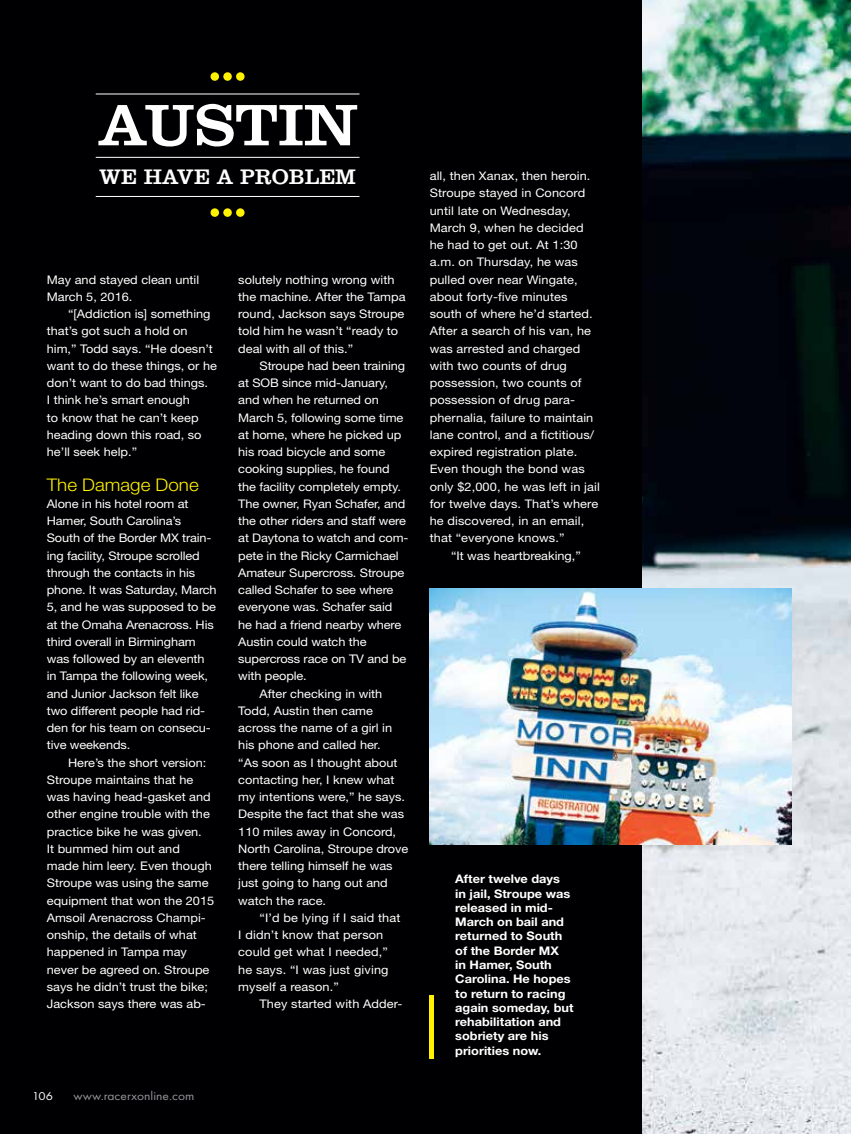
<style>
.page{position:relative;width:851px;height:1134px;background:#fff}
.page>*{position:absolute;margin:0;border:0;box-sizing:border-box;transform-origin:0 0}
.t1{font:60.75px "Clarendon";color:#fff;scale:1.08 1}
.t2{font:21.9px "Clarendon";color:#fff}
.t3{font:300 17.4px "Helvetica Neue";color:#fff200;scale:1.08 1}
.t4{font:12.6px "Futura PT";color:#939598;scale:1.08 1}
.t5{font:11.85px/17.2px "Helvetica Neue";color:#fff;scale:1.08 1}
.t6{font:700 11.85px/14.2px "Helvetica Neue";color:#fff;scale:1.08 1}
.t7{font:11.85px "Futura PT";color:#fff;scale:1.08 1}
</style>
<div class="page">
<div style="left:0;top:0;width:850px;height:1134px;background:#000002"></div>
<img style="left:642px;top:0;width:208px;height:1134px">
<img style="left:429px;top:589px;width:362px;height:255px">
<div style="left:429px;top:995px;width:5px;height:64px;background:#fff200"></div>
<hr style="left:96px;top:94px;width:263px;height:1px;background:#fff">
<hr style="left:96px;top:157px;width:263px;height:1px;background:#fff">
<hr style="left:96px;top:196px;width:263px;height:1px;background:#fff">
<svg style="left:210px;top:72px;width:9px;height:9px"></svg>
<div style="left:223px;top:72px;width:9px;height:9px;background:#fff200;border-radius:50%"></div>
<div style="left:236px;top:72px;width:8px;height:9px;background:#fff200;border-radius:50%"></div>
<div style="left:210px;top:208px;width:9px;height:9px;background:#fff200;border-radius:50%"></div>
<div style="left:223px;top:208px;width:9px;height:9px;background:#fff200;border-radius:50%"></div>
<div style="left:236px;top:208px;width:8px;height:9px;background:#fff200;border-radius:50%"></div>
<h1 class="t1" style="left:97px;top:89px;width:243px">AUSTIN</h1>
<h2 class="t2" style="left:99px;top:164px;width:258px">WE HAVE A PROBLEM</h2>
<p class="t5" style="left:47px;top:271px;width:143px">May and stayed clean until<br>March 5, 2016.</p>
<p class="t5" style="left:47px;top:305px;width:159px;text-indent:21px">“[Addiction is] something that’s got such a hold on him,” Todd says. “He doesn’t want to do these things, or he don’t want to do bad things.<br>I think he’s smart enough<br>to know that he can’t keep heading down this road, so he’ll seek help.”</p>
<h3 class="t3" style="left:47px;top:474px;width:142px">The Damage Done</h3>
<p class="t5" style="left:47px;top:495px;width:159px">Alone in his hotel room at<br>Hamer, South Carolina’s<br>South of the Border MX train&shy;ing facility, Stroupe scrolled through the contacts in his phone. It was Saturday, March<br>5, and he was supposed to be at the Omaha Arenacross. His third overall in Birmingham was followed by an eleventh in Tampa the following week, and Junior Jackson felt like two different people had rid&shy;den for his team on consecu&shy;tive weekends.</p>
<p class="t5" style="left:47px;top:754px;width:156px;text-indent:21px">Here’s the short version:<br>Stroupe maintains that he was having head-gasket and other engine trouble with the practice bike he was given.<br>It bummed him out and made him leery. Even though<br>Stroupe was using the same equipment that won the 2015<br>Amsoil Arenacross Champi&shy;onship, the details of what happened in Tampa may never be agreed on. Stroupe says he didn’t trust the bike;<br>Jackson says there was ab-</p>
<p class="t5" style="left:238px;top:271px;width:156px">solutely nothing wrong with the machine. After the Tampa round, Jackson says Stroupe told him he wasn’t “ready to deal with all of this.”</p>
<p class="t5" style="left:259px;top:357px;width:136px">Stroupe had been training</p>
<p class="t5" style="left:238px;top:374px;width:140px">at SOB since mid-January,</p>
<p class="t5" style="left:238px;top:391px;width:132px">and when he returned on</p>
<p class="t5" style="left:238px;top:409px;width:154px">March 5, following some time</p>
<p class="t5" style="left:238px;top:426px;width:152px">at home, where he picked up</p>
<p class="t5" style="left:238px;top:443px;width:137px">his road bicycle and some</p>
<p class="t5" style="left:238px;top:460px;width:142px">cooking supplies, he found</p>
<p class="t5" style="left:238px;top:478px;width:152px">the facility completely empty.</p>
<p class="t5" style="left:238px;top:495px;width:156px">The owner, Ryan Schafer, and</p>
<p class="t5" style="left:238px;top:512px;width:157px">the other riders and staff were</p>
<p class="t5" style="left:238px;top:529px;width:159px">at Daytona to watch and com-</p>
<p class="t5" style="left:238px;top:547px;width:150px">pete in the Ricky Carmichael</p>
<p class="t5" style="left:238px;top:564px;width:155px">Amateur Supercross. Stroupe</p>
<p class="t5" style="left:238px;top:581px;width:145px">called Schafer to see where</p>
<p class="t5" style="left:238px;top:598px;width:144px">everyone was. Schafer said</p>
<p class="t5" style="left:238px;top:616px;width:152px">he had a friend nearby where</p>
<p class="t5" style="left:238px;top:633px;width:120px">Austin could watch the</p>
<p class="t5" style="left:238px;top:650px;width:157px">supercross race on TV and be</p>
<p class="t5" style="left:238px;top:667px;width:65px">with people.</p>
<p class="t5" style="left:259px;top:685px;width:115px">After checking in with</p>
<p class="t5" style="left:238px;top:702px;width:126px">Todd, Austin then came</p>
<p class="t5" style="left:238px;top:719px;width:144px">across the name of a girl in</p>
<p class="t5" style="left:238px;top:736px;width:133px">his phone and called her.</p>
<p class="t5" style="left:238px;top:754px;width:149px">“As soon as I thought about</p>
<p class="t5" style="left:238px;top:771px;width:146px">contacting her, I knew what</p>
<p class="t5" style="left:238px;top:788px;width:156px">my intentions were,” he says.</p>
<p class="t5" style="left:238px;top:805px;width:155px">Despite the fact that she was</p>
<p class="t5" style="left:238px;top:823px;width:148px">110 miles away in Concord,</p>
<p class="t5" style="left:238px;top:840px;width:159px">North Carolina, Stroupe drove</p>
<p class="t5" style="left:238px;top:857px;width:144px">there telling himself he was</p>
<p class="t5" style="left:238px;top:874px;width:140px">just going to hang out and</p>
<p class="t5" style="left:238px;top:892px;width:83px">watch the race.</p>
<p class="t5" style="left:259px;top:909px;width:132px">“I’d be lying if I said that</p>
<p class="t5" style="left:238px;top:926px;width:136px">I didn’t know that person</p>
<p class="t5" style="left:238px;top:943px;width:140px">could get what I needed,”</p>
<p class="t5" style="left:238px;top:961px;width:141px">he says. “I was just giving</p>
<p class="t5" style="left:238px;top:978px;width:95px">myself a reason.”</p>
<p class="t5" style="left:259px;top:995px;width:134px">They started with Adder-</p>
<p class="t7" style="left:32px;top:1089px;width:21px">106</p>
<p class="t4" style="left:74px;top:1088px;width:113px">www.racerxonline.com</p>
<p class="t5" style="left:429px;top:167px;width:150px">all, then Xanax, then heroin.</p>
<p class="t5" style="left:429px;top:184px;width:145px">Stroupe stayed in Concord</p>
<p class="t5" style="left:429px;top:202px;width:132px">until late on Wednesday,</p>
<p class="t5" style="left:429px;top:219px;width:144px">March 9, when he decided</p>
<p class="t5" style="left:429px;top:236px;width:138px">he had to get out. At 1:30</p>
<p class="t5" style="left:429px;top:253px;width:139px">a.m. on Thursday, he was</p>
<p class="t5" style="left:429px;top:271px;width:138px">pulled over near Wingate,</p>
<p class="t5" style="left:429px;top:288px;width:129px">about forty-five minutes</p>
<p class="t5" style="left:429px;top:305px;width:152px">south of where he’d started.</p>
<p class="t5" style="left:429px;top:322px;width:151px">After a search of his van, he</p>
<p class="t5" style="left:429px;top:340px;width:141px">was arrested and charged</p>
<p class="t5" style="left:429px;top:357px;width:128px">with two counts of drug</p>
<p class="t5" style="left:429px;top:374px;width:142px">possession, two counts of</p>
<p class="t5" style="left:429px;top:391px;width:136px">possession of drug para-</p>
<p class="t5" style="left:429px;top:409px;width:153px">phernalia, failure to maintain</p>
<p class="t5" style="left:429px;top:426px;width:154px">lane control, and a fictitious/</p>
<p class="t5" style="left:429px;top:443px;width:138px">expired registration plate.</p>
<p class="t5" style="left:429px;top:460px;width:145px">Even though the bond was</p>
<p class="t5" style="left:429px;top:478px;width:159px">only $2,000, he was left in jail</p>
<p class="t5" style="left:429px;top:495px;width:157px">for twelve days. That’s where</p>
<p class="t5" style="left:429px;top:512px;width:145px">he discovered, in an email,</p>
<p class="t5" style="left:429px;top:529px;width:126px">that “everyone knows.”</p>
<p class="t5" style="left:451px;top:547px;width:122px">“It was heartbreaking,”</p>
<p class="t6" style="left:455px;top:872px;width:111px">After twelve days in jail, Stroupe was released in mid-<br>March on bail and returned to South of the Border MX<br>in Hamer, South<br>Carolina. He hopes to return to racing again someday, but rehabilitation and sobriety are his priorities now.</p>
</div>
